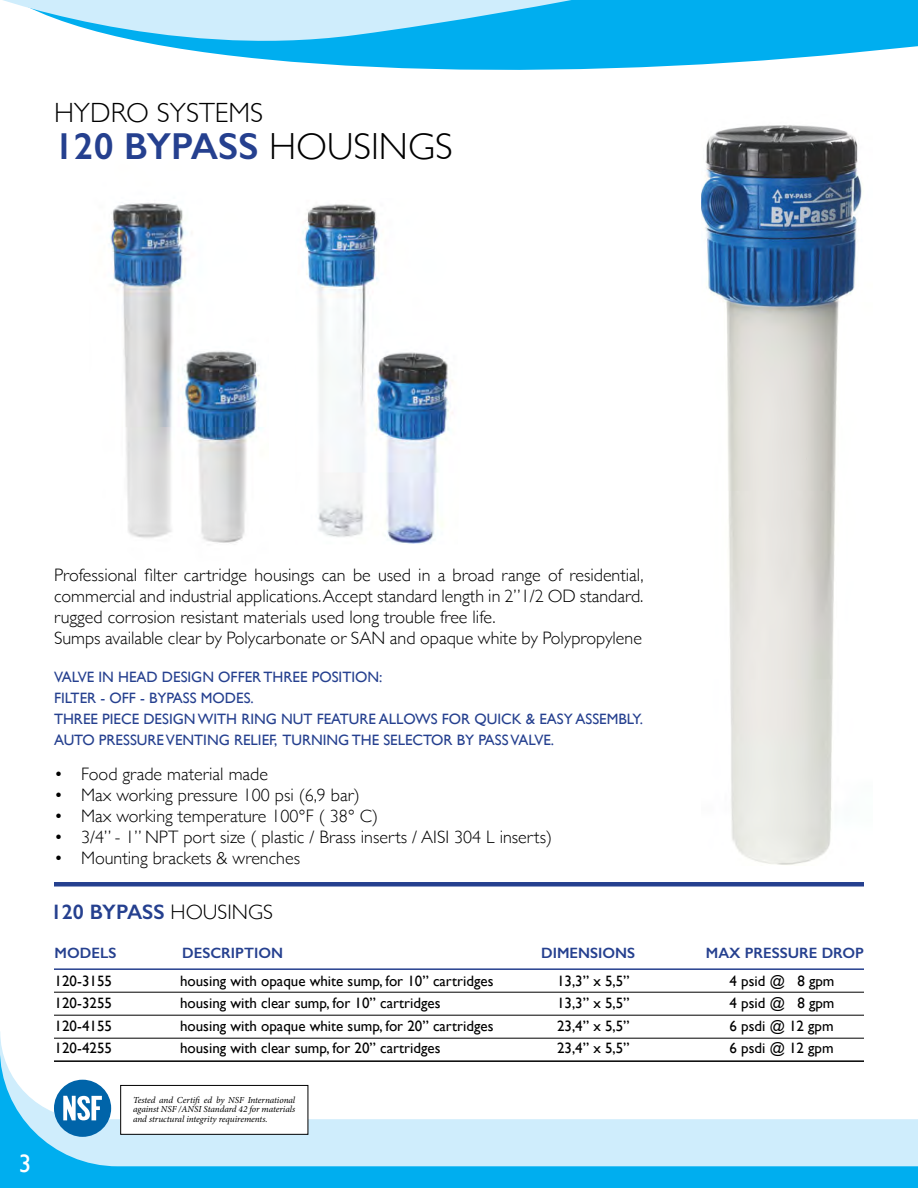
<style>
.page{position:relative;width:918px;height:1188px;background:#fff}
.page>*{position:absolute;margin:0;border:0;box-sizing:border-box;transform-origin:0 0}
.t1{font:600 37.65px "Gill Sans";color:#25408f}
.t2{font:300 27.75px "Gill Sans";color:#000}
.t3{font:25.2px "Gill Sans";color:#fff}
.t4{font:600 21px "Gill Sans";color:#25408f}
.t5{font:300 18px/21px "Gill Sans";color:#000}
.t6{font:15px/22.5px "Gill Sans";color:#000;text-align:justify}
.t7{font:15px/21px "Gill Sans";color:#25408f}
.t8{font:600 15px "Gill Sans";color:#25408f}
.t9{font:italic 9.3px/9.3px "Minion Pro";letter-spacing:-.01em;color:#000;text-align:justify}
.s1{font-weight:300;color:#000}
</style>
<div class="page">
<svg style="left:0;top:1032px;width:864px;height:13px"></svg>
<svg style="left:0;top:1045px;width:918px;height:143px"></svg>
<img style="left:303px;top:204px;width:150px;height:340px">
<hr style="left:54px;top:968px;width:810px;height:2px;background:#25408f">
<hr style="left:54px;top:992px;width:810px;height:1px;background:#000">
<hr style="left:54px;top:1015px;width:810px;height:1px;background:#000">
<hr style="left:54px;top:1038px;width:810px;height:1px;background:#000">
<hr style="left:54px;top:1060px;width:810px;height:2px;background:#000">
<div style="left:54px;top:882px;width:810px;height:5px;background:#25408f"></div>
<img style="left:110px;top:202px;width:152px;height:341px">
<img style="left:701px;top:125px;width:161px;height:740px">
<div style="left:121px;top:1085px;width:187px;height:49px;background:#fff"></div>
<div style="left:120px;top:1085px;width:188px;height:50px;border:1px solid #000"></div>
<div style="left:54px;top:1080px;width:57px;height:57px;background:#0064a9;border-radius:50%"></div>
<svg style="left:63px;top:1096px;width:39px;height:24px"></svg>
<svg style="left:284px;top:0;width:634px;height:70px;fill:#00aeef"></svg>
<svg style="left:3px;top:0;width:761px;height:61px;background:#64cdf5"></svg>
<h2 class="t2" style="left:54px;top:91px;width:211px">HYDRO SYSTEMS</h2>
<h1 class="t1" style="left:54px;top:124px;width:400px">120 BYPASS <span class="s1">HOUSINGS</span></h1>
<h3 class="t3" style="left:19px;top:1148px;width:14px">3</h3>
<p class="t5" style="left:54px;top:563px;width:591px">Professional filter cartridge housings can be used in a broad range of residential, commercial and industrial applications. Accept standard length in 2”1/2 OD standard. rugged corrosion resistant materials used long trouble free life.<br>Sumps available clear by Polycarbonate or SAN and opaque white by Polypropylene</p>
<p class="t7" style="left:54px;top:667px;width:590px">VALVE IN HEAD DESIGN OFFER THREE POSITION:<br>FILTER - OFF - BYPASS MODES.<br>THREE PIECE DESIGN WITH RING NUT FEATURE ALLOWS FOR QUICK &amp; EASY ASSEMBLY.<br>AUTO PRESSURE VENTING RELIEF, TURNING THE SELECTOR BY PASS VALVE.</p>
<p class="t5" style="left:54px;top:763px;width:216px">• Food grade material made</p>
<p class="t5" style="left:54px;top:784px;width:307px">• Max working pressure 100 psi (6,9 bar)</p>
<p class="t5" style="left:54px;top:805px;width:326px">• Max working temperature 100°F ( 38° C)</p>
<p class="t5" style="left:54px;top:826px;width:500px">• 3/4” - 1” NPT port size ( plastic / Brass inserts / AISI 304 L inserts)</p>
<p class="t5" style="left:54px;top:847px;width:248px">• Mounting brackets &amp; wrenches</p>
<p class="t4" style="left:51px;top:900px;width:224px">120 BYPASS <span class="s1">HOUSINGS</span></p>
<p class="t8" style="left:55px;top:944px;width:63px">MODELS</p>
<p class="t6" style="left:55px;top:969px;width:59px">120-3155<br>120-3255<br>120-4155<br>120-4255</p>
<p class="t6" style="left:557px;top:969px;width:74px">13,3” x 5,5” 13,3” x 5,5” 23,4” x 5,5” 23,4” x 5,5”</p>
<p class="t6" style="left:730px;top:969px;width:106px">4 psid @ 8 gpm 4 psid @ 8 gpm 6 psdi @ 12 gpm 6 psdi @ 12 gpm</p>
<p class="t8" style="left:182px;top:944px;width:102px">DESCRIPTION</p>
<p class="t8" style="left:541px;top:944px;width:96px">DIMENSIONS</p>
<p class="t8" style="left:706px;top:944px;width:160px">MAX PRESSURE DROP</p>
<p class="t6" style="left:180px;top:969px;width:315px;text-align:left">housing with opaque white sump, for 10” cartridges housing with clear sump, for 10” cartridges<br>housing with opaque white sump, for 20” cartridges housing with clear sump, for 20” cartridges</p>
<p class="t9" style="left:133px;top:1096px;width:164px">Tested and Certifi ed by NSF International against NSF /ANSI Standard 42 for materials and structural integrity requirements.</p>
</div>
